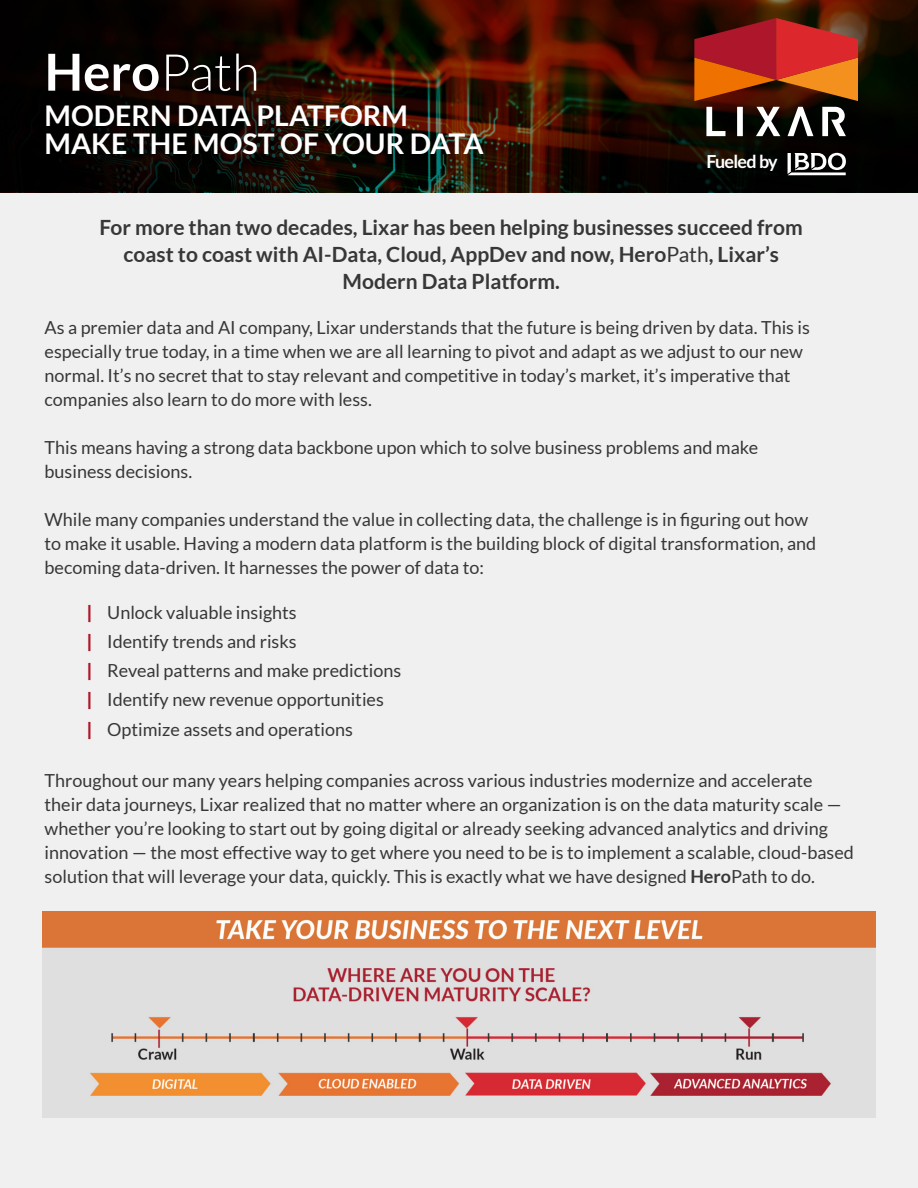
<style>
.page{position:relative;width:918px;height:1188px;background:#fff}
.page>*{position:absolute;margin:0;border:0;box-sizing:border-box;transform-origin:0 0}
.t1{font:700 51px "Lato";color:#fff}
.t2{font:700 28.5px "Lato";color:#fff}
.t3{font:700 21px/27px "Lato";color:#363736;text-align:center}
.t4{font:18px/24px "Lato";color:#363736}
.t5{font:700 17.85px "Lato";letter-spacing:-.04em;color:#fff}
.s1{font-weight:300}
.s2{font-weight:400}
.s3{font-weight:900;color:#ae172b}
.s4{font-weight:700}
</style>
<div class="page">
<div style="left:0;top:153px;width:918px;height:1035px;background:#f0f0f0"></div>
<img style="left:0;top:0;width:918px;height:193px">
<img style="left:42px;top:911px;width:834px;height:207px">
<svg style="left:694px;top:18px;width:164px;height:83px;background:#ad361a"></svg>
<svg style="left:706px;top:107px;width:19px;height:29px"></svg>
<div style="left:737px;top:107px;width:6px;height:29px;background:#fff"></div>
<svg style="left:756px;top:107px;width:24px;height:29px"></svg>
<svg style="left:788px;top:107px;width:25px;height:29px"></svg>
<svg style="left:822px;top:107px;width:24px;height:29px"></svg>
<svg style="left:788px;top:153px;width:58px;height:22px"></svg>
<p class="t1" style="left:45px;top:43px;width:217px">Hero<span class="s1">Path</span></p>
<p class="t2" style="left:45px;top:99px;width:365px">MODERN DATA PLATFORM</p>
<p class="t2" style="left:45px;top:127px;width:441px">MAKE THE MOST OF YOUR DATA</p>
<p class="t5" style="left:706px;top:151px;width:73px">Fueled by</p>
<p class="t3" style="left:99px;top:214px;width:705px">For more than two decades, Lixar has been helping businesses succeed from coast to coast with AI-Data, Cloud, AppDev and now, Hero<span class="s2">Path</span>, Lixar’s<br>Modern Data Platform.</p>
<p class="t4" style="left:45px;top:316px;width:767px">As a premier data and AI company, Lixar understands that the future is being driven by data. This is especially true today, in a time when we are all learning to pivot and adapt as we adjust to our new normal. It’s no secret that to stay relevant and competitive in today’s market, it’s imperative that companies also learn to do more with less.</p>
<p class="t4" style="left:45px;top:436px;width:715px">This means having a strong data backbone upon which to solve business problems and make</p>
<p class="t4" style="left:45px;top:460px;width:149px">business decisions.</p>
<p class="t4" style="left:45px;top:508px;width:773px">While many companies understand the value in collecting data, the challenge is in figuring out how to make it usable. Having a modern data platform is the building block of digital transformation, and becoming data-driven. It harnesses the power of data to:</p>
<p class="t4" style="left:87px;top:600px;width:211px"><span class="s3">|</span> Unlock valuable insights</p>
<p class="t4" style="left:87px;top:629px;width:211px"><span class="s3">|</span> Identify trends and risks</p>
<p class="t4" style="left:87px;top:658px;width:316px"><span class="s3">|</span> Reveal patterns and make predictions</p>
<p class="t4" style="left:87px;top:688px;width:298px"><span class="s3">|</span> Identify new revenue opportunities</p>
<p class="t4" style="left:87px;top:717px;width:267px"><span class="s3">|</span> Optimize assets and operations</p>
<p class="t4" style="left:45px;top:768px;width:811px">Throughout our many years helping companies across various industries modernize and accelerate their data journeys, Lixar realized that no matter where an organization is on the data maturity scale — whether you’re looking to start out by going digital or already seeking advanced analytics and driving innovation — the most effective way to get where you need to be is to implement a scalable, cloud-based solution that will leverage your data, quickly. This is exactly what we have designed <span class="s4">Hero</span>Path to do.</p>
</div>
